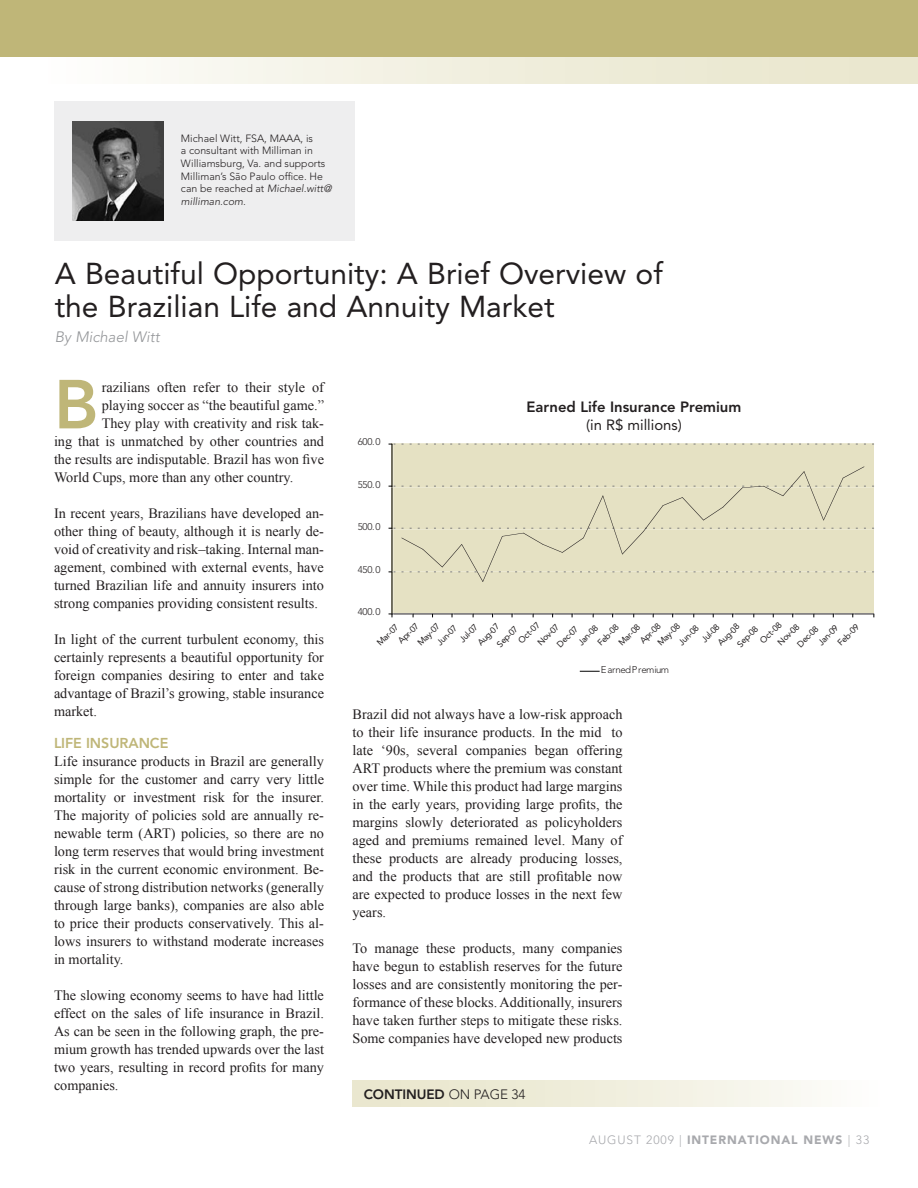
<style>
.page{position:relative;width:918px;height:1188px;background:#fff}
.page>*{position:absolute;margin:0;border:0;box-sizing:border-box;transform-origin:0 0}
.Text{font:800 68.55px "Avenir";color:#bfb678}
.Headline_new{font:30px/33px "Avenir";color:#231f20}
.Headline_new-2{font:italic 300 15px "Avenir";color:#939598}
.t1{font:800 14.85px/17.9px "Avenir";color:#231f20;text-align:center}
.Text-2{font:14.25px/18px "Times New Roman";color:#231f20;text-align:justify}
.Subtitle{font:14.25px/18px "Times New Roman";color:#231f20;text-align:justify}
.Subtitle-2{font:800 14.25px "Avenir";letter-spacing:-.005em;color:#bfb678}
.Paragraph_Title{font:800 13.5px "Avenir";letter-spacing:-.005em;color:#231f20}
.t2{font:900 12px "Avenir";letter-spacing:.075em;color:#a8a9ad}
.t3{font:300 10.5px/12.6px "Avenir";color:#231f20}
.t4{font:300 9.9px "Avenir";letter-spacing:.095em;color:#231f20}
.t5{font:300 9.75px "Avenir";letter-spacing:-.02em;color:#231f20}
.t6{font:300 9.15px "Avenir";letter-spacing:-.02em;color:#231f20}
.t7{font:8.7px/13.8px "Avenir";color:#231f20}
.s1{font-style:italic}
.s2{font-weight:400}
.s3{font-weight:300}
</style>
<div class="page">
<div style="left:352px;top:1080px;width:556px;height:27px;background:linear-gradient(to right,#e7e4c8,#fefefc)"></div>
<div style="left:0;top:57px;width:918px;height:26px;background:linear-gradient(to right,#fefefd,#e7e4c8)"></div>
<div style="left:0;top:0;width:918px;height:57px;background:#bfb678"></div>
<div style="left:55px;top:101px;width:300px;height:140px;background:#eeeeef"></div>
<img style="left:72px;top:121px;width:91px;height:100px">
<div style="left:392px;top:444px;width:482px;height:169px;background:#e5e1c3"></div>
<hr style="left:392px;top:444px;width:1px;height:170px;background:#000">
<hr style="left:392px;top:614px;width:482px;height:1px;background:#231f20">
<svg style="left:402px;top:496px;width:261px;height:86px"></svg>
<svg style="left:661px;top:467px;width:203px;height:53px"></svg>
<svg style="left:580px;top:671px;width:20px;height:1px"></svg>
<p class="t3" style="left:181px;top:132px;width:152px">Michael Witt, FSA, MAAA, is<br>a consultant with Milliman in<br>Williamsburg, Va. and supports<br>Milliman’s São Paulo office. He can be reached at <span class="s1">Michael.witt@ milliman.com.</span></p>
<p class="Headline_new" style="left:55px;top:257px;width:610px">A Beautiful Opportunity: A Brief Overview of the Brazilian Life and Annuity Market</p>
<p class="Headline_new-2" style="left:55px;top:328px;width:106px">By Michael Witt</p>
<p class="Text" style="left:54px;top:364px;width:46px">B</p>
<p class="Text-2" style="left:102px;top:378px;width:224px">razilians often refer to their style of</p>
<p class="Text-2" style="left:102px;top:396px;width:224px">playing soccer as “the beautiful game.”</p>
<p class="Text-2" style="left:102px;top:414px;width:224px">They play with creativity and risk tak-</p>
<p class="Text-2" style="left:54px;top:432px;width:271px">ing that is unmatched by other countries and</p>
<p class="Text-2" style="left:54px;top:450px;width:271px">the results are indisputable. Brazil has won five</p>
<p class="Text-2" style="left:54px;top:468px;width:241px">World Cups, more than any other country.</p>
<p class="Text-2" style="left:54px;top:504px;width:271px">In recent years, Brazilians have developed an&shy;other thing of beauty, although it is nearly de&shy;void of creativity and risk–taking. Internal man&shy;agement, combined with external events, have turned Brazilian life and annuity insurers into strong companies providing consistent results.</p>
<p class="Text-2" style="left:54px;top:630px;width:272px">In light of the current turbulent economy, this certainly represents a beautiful opportunity for foreign companies desiring to enter and take advantage of Brazil’s growing, stable insurance market.</p>
<p class="Subtitle-2" style="left:54px;top:734px;width:116px">LIFE INSURANCE</p>
<p class="Subtitle" style="left:54px;top:752px;width:272px">Life insurance products in Brazil are generally simple for the customer and carry very little mortality or investment risk for the insurer.<br>The majority of policies sold are annually re&shy;newable term (ART) policies, so there are no long term reserves that would bring investment risk in the current economic environment. Be&shy;cause of strong distribution networks (generally through large banks), companies are also able to price their products conservatively. This al&shy;lows insurers to withstand moderate increases in mortality.</p>
<p class="Text-2" style="left:54px;top:986px;width:272px">The slowing economy seems to have had little effect on the sales of life insurance in Brazil.<br>As can be seen in the following graph, the pre&shy;mium growth has trended upwards over the last two years, resulting in record profits for many companies.</p>
<p class="t5" style="left:358px;top:436px;width:24px">600.0</p>
<p class="t5" style="left:358px;top:478px;width:24px">550.0</p>
<p class="t5" style="left:358px;top:521px;width:24px">500.0</p>
<p class="t5" style="left:358px;top:564px;width:24px">450.0</p>
<p class="t5" style="left:358px;top:606px;width:24px">400.0</p>
<p class="t1" style="left:527px;top:398px;width:216px">Earned Life Insurance Premium <span class="s2">(in R$ millions)</span></p>
<p class="t7" style="left:734px;top:641px;width:27px;rotate:-45deg">Sep-08</p>
<p class="t7" style="left:756px;top:637px;width:28px;rotate:-45deg">Oct-08</p>
<p class="t7" style="left:434px;top:639px;width:26px;rotate:-45deg">Jun-07</p>
<p class="t7" style="left:456px;top:636px;width:23px;rotate:-45deg">Jul-07</p>
<p class="t7" style="left:483px;top:630px;width:27px;line-height:14.9px;text-indent:-13px;rotate:-45deg">Aug-07<br>Sep-07</p>
<p class="t7" style="left:515px;top:637px;width:28px;rotate:-45deg">Oct-07</p>
<p class="t7" style="left:554px;top:641px;width:28px;rotate:-45deg">Dec-07</p>
<p class="t7" style="left:584px;top:629px;width:28px;text-indent:-14px;rotate:-45deg">Jan-08<br>Feb-08</p>
<p class="t7" style="left:615px;top:639px;width:28px;rotate:-45deg">Mar-08</p>
<p class="t7" style="left:636px;top:637px;width:27px;rotate:-45deg">Apr-08</p>
<p class="t7" style="left:654px;top:639px;width:29px;rotate:-45deg">May-08</p>
<p class="t7" style="left:385px;top:628px;width:27px;text-indent:-16px;rotate:-45deg">Mar-07<br>Apr-07</p>
<p class="t7" style="left:414px;top:639px;width:29px;rotate:-45deg">May-07</p>
<p class="t7" style="left:714px;top:639px;width:28px;rotate:-45deg">Aug-08</p>
<p class="t7" style="left:774px;top:639px;width:28px;rotate:-45deg">Nov-08</p>
<p class="t7" style="left:534px;top:639px;width:28px;rotate:-45deg">Nov-07</p>
<p class="t7" style="left:675px;top:639px;width:26px;rotate:-45deg">Jun-08</p>
<p class="t7" style="left:698px;top:636px;width:23px;rotate:-45deg">Jul-08</p>
<p class="t7" style="left:794px;top:641px;width:28px;rotate:-45deg">Dec-08</p>
<p class="t7" style="left:815px;top:639px;width:26px;rotate:-45deg">Jan-09</p>
<p class="t7" style="left:834px;top:639px;width:28px;rotate:-45deg">Feb-09</p>
<p class="t5" style="left:601px;top:664px;width:70px">EarnedPremium</p>
<p class="Text-2" style="left:352px;top:705px;width:272px">Brazil did not always have a low-risk approach to their life insurance products. In the mid to late ‘90s, several companies began offering ART products where the premium was constant over time. While this product had large margins in the early years, providing large profits, the margins slowly deteriorated as policyholders aged and premiums remained level. Many of these products are already producing losses, and the products that are still profitable now are expected to produce losses in the next few years.</p>
<p class="Text-2" style="left:352px;top:939px;width:272px">To manage these products, many companies have begun to establish reserves for the future losses and are consistently monitoring the per&shy;formance of these blocks. Additionally, insurers have taken further steps to mitigate these risks.<br>Some companies have developed new products</p>
<p class="t4" style="left:365px;top:734px;width:22px">2.90</p>
<p class="t4" style="left:365px;top:757px;width:22px">2.70</p>
<p class="t4" style="left:365px;top:778px;width:22px">2.50</p>
<p class="t4" style="left:365px;top:801px;width:22px">2.30</p>
<p class="t4" style="left:365px;top:824px;width:22px">2.10</p>
<p class="t4" style="left:365px;top:868px;width:22px">1.70</p>
<p class="t4" style="left:365px;top:890px;width:22px">1.50</p>
<p class="t6" style="left:359px;top:1038px;width:23px">120.0</p>
<p class="Paragraph_Title" style="left:364px;top:1086px;width:163px">CONTINUED <span class="s3">ON PAGE 34</span></p>
<p class="t6" style="left:359px;top:1097px;width:23px">100.0</p>
<p class="t2" style="left:589px;top:1132px;width:282px"><span class="s3">AUGUST 2009 |</span> INTERNATIONAL NEWS <span class="s3">| 33</span></p>
</div>
